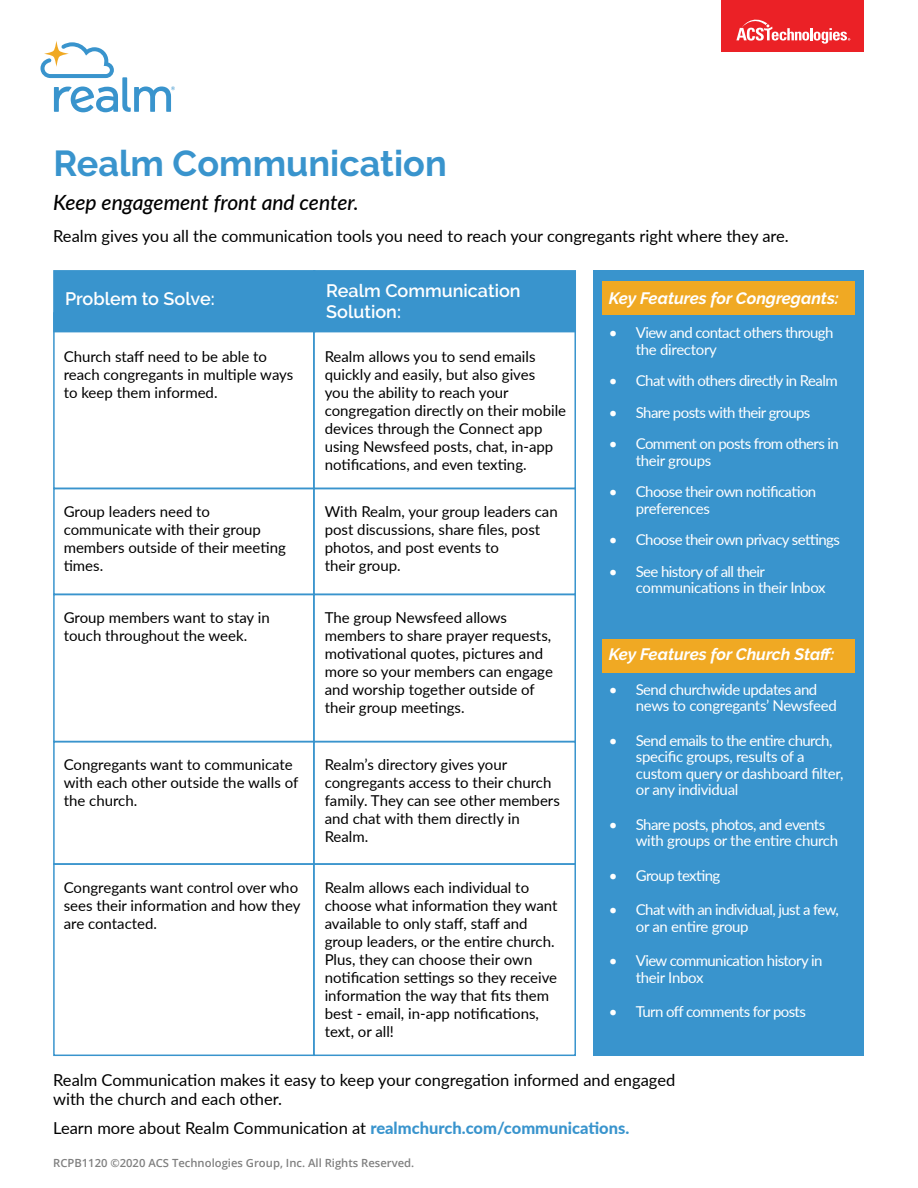
<style>
.page{position:relative;width:918px;height:1188px;background:#fff}
.page>*{position:absolute;margin:0;border:0;box-sizing:border-box;transform-origin:0 0}
.t1{font:700 36px "Raleway";color:#3994cd}
.t2{font:italic 500 21px "Lato";color:#000}
.t3{font:600 18px/21.6px "Raleway";color:#fff}
.t4{font:16.5px/19.8px "Lato";color:#000}
.t5{font:italic 700 16.5px "Raleway";color:#fff}
.t6{font:15px/18px "Lato";color:#000}
.t7{font:15px/16.5px "Lato";letter-spacing:-.04em;color:#fff}
.t8{font:15px/16.5px "Lato";letter-spacing:-.02em;color:#fff}
.t9{font:600 11.25px "Open Sans";color:#808080}
.s1{font-weight:800;color:#3994cd}
</style>
<div class="page">
<div style="left:594px;top:270px;width:270px;height:786px;background:#3994cd"></div>
<div style="left:602px;top:281px;width:252px;height:33px;background:#f0a923"></div>
<div style="left:602px;top:639px;width:252px;height:34px;background:#f0a923"></div>
<div style="left:53px;top:270px;width:523px;height:41px;background:#3994cd"></div>
<svg style="left:53px;top:311px;width:259px;height:176px"></svg>
<svg style="left:53px;top:866px;width:259px;height:190px"></svg>
<svg style="left:312px;top:311px;width:264px;height:176px"></svg>
<svg style="left:53px;top:487px;width:523px;height:379px"></svg>
<svg style="left:312px;top:863px;width:264px;height:194px"></svg>
<div style="left:721px;top:0;width:143px;height:52px;background:#eb2126"></div>
<svg style="left:736px;top:19px;width:114px;height:25px"></svg>
<svg style="left:40px;top:41px;width:135px;height:71px"></svg>
<h1 class="t1" style="left:53px;top:143px;width:395px">Realm Communication</h1>
<h2 class="t2" style="left:53px;top:187px;width:307px">Keep engagement front and center.</h2>
<p class="t4" style="left:53px;top:225px;width:737px">Realm gives you all the communication tools you need to reach your congregants right where they are.</p>
<p class="t3" style="left:65px;top:288px;width:151px">Problem to Solve:</p>
<p class="t3" style="left:326px;top:280px;width:196px">Realm Communication<br>Solution:</p>
<p class="t6" style="left:64px;top:347px;width:231px">Church staff need to be able to reach congregants in multiple ways to keep them informed.</p>
<p class="t6" style="left:325px;top:347px;width:243px">Realm allows you to send emails quickly and easily, but also gives<br>you the ability to reach your congregation directly on their mobile devices through the Connect app using Newsfeed posts, chat, in-app notifications, and even texting.</p>
<p class="t6" style="left:64px;top:502px;width:224px">Group leaders need to communicate with their group members outside of their meeting times.</p>
<p class="t6" style="left:325px;top:502px;width:235px">With Realm, your group leaders can post discussions, share files, post photos, and post events to<br>their group.</p>
<p class="t6" style="left:64px;top:608px;width:208px">Group members want to stay in touch throughout the week.</p>
<p class="t6" style="left:325px;top:608px;width:230px">The group Newsfeed allows members to share prayer requests, motivational quotes, pictures and more so your members can engage and worship together outside of their group meetings.</p>
<p class="t6" style="left:64px;top:755px;width:236px">Congregants want to communicate with each other outside the walls of the church.</p>
<p class="t6" style="left:64px;top:878px;width:238px">Congregants want control over who sees their information and how they are contacted.</p>
<p class="t6" style="left:325px;top:755px;width:237px">Realm’s directory gives your congregants access to their church family. They can see other members and chat with them directly in<br>Realm.</p>
<p class="t6" style="left:325px;top:878px;width:234px">Realm allows each individual to choose what information they want available to only staff, staff and group leaders, or the entire church.<br>Plus, they can choose their own notification settings so they receive information the way that fits them best - email, in-app notifications, text, or all!</p>
<p class="t5" style="left:609px;top:288px;width:232px">Key Features for Congregants:</p>
<p class="t7" style="left:636px;top:324px;width:199px;text-indent:-27px">• View and contact others through the directory</p>
<p class="t7" style="left:609px;top:372px;width:230px">• Chat with others directly in Realm</p>
<p class="t7" style="left:609px;top:403px;width:203px">• Share posts with their groups</p>
<p class="t7" style="left:636px;top:435px;width:205px;text-indent:-27px">• Comment on posts from others in their groups</p>
<p class="t7" style="left:636px;top:483px;width:182px;text-indent:-27px">• Choose their own notification preferences</p>
<p class="t7" style="left:609px;top:531px;width:233px">• Choose their own privacy settings</p>
<p class="t7" style="left:636px;top:562px;width:191px;text-indent:-27px">• See history of all their communications in their Inbox</p>
<p class="t5" style="left:609px;top:645px;width:227px">Key Features for Church Staff:</p>
<p class="t7" style="left:636px;top:680px;width:203px;text-indent:-27px">• Send churchwide updates and news to congregants’ Newsfeed</p>
<p class="t8" style="left:636px;top:731px;width:209px;text-indent:-27px">• Send emails to the entire church, specific groups, results of a custom query or dashboard filter, or any individual</p>
<p class="t7" style="left:636px;top:815px;width:204px;text-indent:-27px">• Share posts, photos, and events with groups or the entire church</p>
<p class="t7" style="left:609px;top:866px;width:113px">• Group texting</p>
<p class="t7" style="left:636px;top:901px;width:205px;text-indent:-27px">• Chat with an individual, just a few, or an entire group</p>
<p class="t7" style="left:636px;top:952px;width:188px;text-indent:-27px">• View communication history in their Inbox</p>
<p class="t7" style="left:609px;top:1003px;width:199px">• Turn off comments for posts</p>
<p class="t4" style="left:53px;top:1069px;width:624px">Realm Communication makes it easy to keep your congregation informed and engaged with the church and each other.</p>
<p class="t4" style="left:53px;top:1118px;width:578px">Learn more about Realm Communication at <span class="s1">realmchurch.com/communications.</span></p>
<p class="t9" style="left:53px;top:1155px;width:363px">RCPB1120 ©2020 ACS Technologies Group, Inc. All Rights Reserved.</p>
</div>
